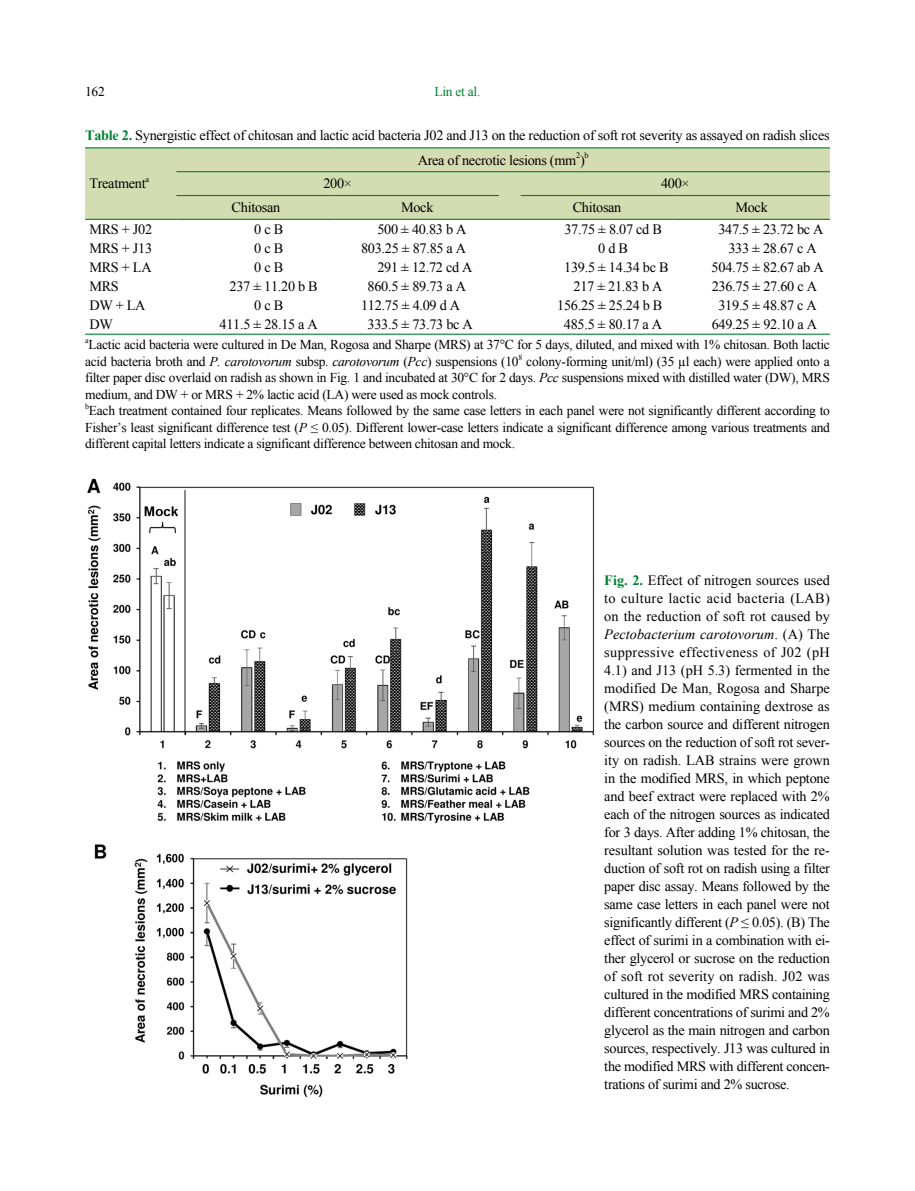
<style>
.page{position:relative;width:915px;height:1191px;background:#fff}
.page>*{position:absolute;margin:0;border:0;box-sizing:border-box;transform-origin:0 0}
.t1{font:14.25px/18px "Times New Roman";letter-spacing:-.02em;color:#000;text-align:justify}
.t2{font:13.5px/16.5px "Times New Roman";letter-spacing:-.02em;color:#000}
.t3{font:13.5px "Times New Roman";letter-spacing:-.02em;color:#008130}
.s1{font-weight:700;color:#008130}
.s2{font-style:italic}
</style>
<div class="page">
<div style="left:85px;top:148px;width:744px;height:71px;background:#d4dcb1"></div>
<hr style="left:85px;top:147px;width:91px;height:1px;background:#008130">
<hr style="left:176px;top:147px;width:159px;height:1px;background:#008130">
<hr style="left:335px;top:147px;width:164px;height:1px;background:#008130">
<svg style="left:499px;top:147px;width:21px;height:1px"></svg>
<hr style="left:520px;top:147px;width:153px;height:1px;background:#008130">
<hr style="left:673px;top:147px;width:156px;height:1px;background:#008130">
<hr style="left:85px;top:219px;width:91px;height:1px;background:#008130">
<hr style="left:176px;top:171px;width:159px;height:1px;background:#008130">
<hr style="left:335px;top:171px;width:164px;height:1px;background:#008130">
<svg style="left:499px;top:171px;width:21px;height:1px"></svg>
<hr style="left:520px;top:171px;width:153px;height:1px;background:#008130">
<hr style="left:673px;top:171px;width:156px;height:1px;background:#008130">
<hr style="left:176px;top:195px;width:159px;height:1px;background:#008130">
<hr style="left:335px;top:195px;width:164px;height:1px;background:#008130">
<svg style="left:499px;top:219px;width:21px;height:1px"></svg>
<hr style="left:520px;top:195px;width:153px;height:1px;background:#008130">
<hr style="left:673px;top:195px;width:156px;height:1px;background:#008130">
<hr style="left:176px;top:219px;width:159px;height:1px;background:#008130">
<hr style="left:335px;top:219px;width:164px;height:1px;background:#008130">
<hr style="left:520px;top:219px;width:153px;height:1px;background:#008130">
<hr style="left:673px;top:219px;width:156px;height:1px;background:#008130">
<hr style="left:85px;top:334px;width:91px;height:1px;background:#008130">
<hr style="left:176px;top:334px;width:159px;height:1px;background:#008130">
<hr style="left:335px;top:334px;width:164px;height:1px;background:#008130">
<svg style="left:499px;top:334px;width:21px;height:1px"></svg>
<hr style="left:520px;top:334px;width:153px;height:1px;background:#008130">
<hr style="left:673px;top:334px;width:156px;height:1px;background:#008130">
<img style="left:87px;top:478px;width:508px;height:618px">
<p class="t2" style="left:85px;top:83px;width:21px">162</p>
<p class="t3" style="left:434px;top:83px;width:47px">Lin et al.</p>
<p class="t1" style="left:85px;top:126px;width:745px"><span class="s1">Table 2.</span> Synergistic effect of chitosan and lactic acid bacteria J02 and J13 on the reduction of soft rot severity as assayed on radish slices</p>
<p class="t1" style="left:89px;top:174px;width:61px">Treatment<sup>a</sup></p>
<p class="t1" style="left:417px;top:150px;width:172px">Area of necrotic lesions (mm<sup>2</sup>)<sup>b</sup></p>
<p class="t1" style="left:323px;top:174px;width:30px">200×</p>
<p class="t1" style="left:660px;top:174px;width:30px">400×</p>
<p class="t1" style="left:231px;top:198px;width:50px">Chitosan</p>
<p class="t1" style="left:401px;top:198px;width:34px">Mock</p>
<p class="t1" style="left:572px;top:198px;width:50px">Chitosan</p>
<p class="t1" style="left:735px;top:198px;width:34px">Mock</p>
<p class="t1" style="left:89px;top:220px;width:64px">MRS + J02</p>
<p class="t1" style="left:254px;top:220px;width:30px">0 c B</p>
<p class="t1" style="left:377px;top:220px;width:90px">500 ± 40.83 b A</p>
<p class="t1" style="left:564px;top:220px;width:99px">37.75 ± 8.07 cd B</p>
<p class="t1" style="left:718px;top:220px;width:107px">347.5 ± 23.72 bc A</p>
<p class="t1" style="left:89px;top:239px;width:64px">MRS + J13</p>
<p class="t1" style="left:254px;top:239px;width:30px">0 c B</p>
<p class="t1" style="left:361px;top:239px;width:107px">803.25 ± 87.85 a A</p>
<p class="t1" style="left:598px;top:239px;width:31px">0 d B</p>
<p class="t1" style="left:728px;top:239px;width:90px">333 ± 28.67 c A</p>
<p class="t1" style="left:89px;top:258px;width:64px">MRS + LA</p>
<p class="t1" style="left:254px;top:258px;width:30px">0 c B</p>
<p class="t1" style="left:377px;top:258px;width:96px">291 ± 12.72 cd A</p>
<p class="t1" style="left:564px;top:258px;width:106px">139.5 ± 14.34 bc B</p>
<p class="t1" style="left:711px;top:258px;width:113px">504.75 ± 82.67 ab A</p>
<p class="t1" style="left:89px;top:277px;width:31px">MRS</p>
<p class="t1" style="left:229px;top:277px;width:90px">237 ± 11.20 b B</p>
<p class="t1" style="left:367px;top:277px;width:100px">860.5 ± 89.73 a A</p>
<p class="t1" style="left:573px;top:277px;width:90px">217 ± 21.83 b A</p>
<p class="t1" style="left:711px;top:277px;width:107px">236.75 ± 27.60 c A</p>
<p class="t1" style="left:89px;top:296px;width:58px">DW + LA</p>
<p class="t1" style="left:254px;top:296px;width:30px">0 c B</p>
<p class="t1" style="left:361px;top:296px;width:101px">112.75 ± 4.09 d A</p>
<p class="t1" style="left:557px;top:296px;width:107px">156.25 ± 25.24 b B</p>
<p class="t1" style="left:718px;top:296px;width:100px">319.5 ± 48.87 c A</p>
<p class="t1" style="left:89px;top:315px;width:25px">DW</p>
<p class="t1" style="left:219px;top:315px;width:100px">411.5 ± 28.15 a A</p>
<p class="t1" style="left:367px;top:315px;width:107px">333.5 ± 73.73 bc A</p>
<p class="t1" style="left:563px;top:315px;width:100px">485.5 ± 80.17 a A</p>
<p class="t1" style="left:711px;top:315px;width:107px">649.25 ± 92.10 a A</p>
<p class="t2" style="left:85px;top:336px;width:746px"><sup>a</sup>Lactic acid bacteria were cultured in De Man, Rogosa and Sharpe (MRS) at 37°C for 5 days, diluted, and mixed with 1% chitosan. Both lactic acid bacteria broth and <span class="s2">P. carotovorum</span> subsp. <span class="s2">carotovorum</span> (<span class="s2">Pcc</span>) suspensions (10<sup>8</sup> colony-forming unit/ml) (35 µl each) were applied onto a filter paper disc overlaid on radish as shown in Fig. 1 and incubated at 30°C for 2 days. <span class="s2">Pcc</span> suspensions mixed with distilled water (DW), MRS medium, and DW + or MRS + 2% lactic acid (LA) were used as mock controls.<br><sup>b</sup>Each treatment contained four replicates. Means followed by the same case letters in each panel were not significantly different according to Fisher’s least significant difference test (<span class="s2">P</span> ≤ 0.05). Different lower-case letters indicate a significant difference among various treatments and different capital letters indicate a significant difference between chitosan and mock.</p>
<p class="t1" style="left:604px;top:570px;width:227px"><span class="s1">Fig. 2.</span> Effect of nitrogen sources used to culture lactic acid bacteria (LAB) on the reduction of soft rot caused by <span class="s2">Pectobacterium carotovorum</span>. (A) The suppressive effectiveness of J02 (pH 4.1) and J13 (pH 5.3) fermented in the modified De Man, Rogosa and Sharpe (MRS) medium containing dextrose as the carbon source and different nitrogen sources on the reduction of soft rot sever&shy;ity on radish. LAB strains were grown in the modified MRS, in which peptone and beef extract were replaced with 2% each of the nitrogen sources as indicated for 3 days. After adding 1% chitosan, the resultant solution was tested for the re&shy;duction of soft rot on radish using a filter paper disc assay. Means followed by the same case letters in each panel were not significantly different (<span class="s2">P</span> ≤ 0.05). (B) The effect of surimi in a combination with ei&shy;ther glycerol or sucrose on the reduction of soft rot severity on radish. J02 was cultured in the modified MRS containing different concentrations of surimi and 2% glycerol as the main nitrogen and carbon sources, respectively. J13 was cultured in the modified MRS with different concen&shy;trations of surimi and 2% sucrose.</p>
</div>
